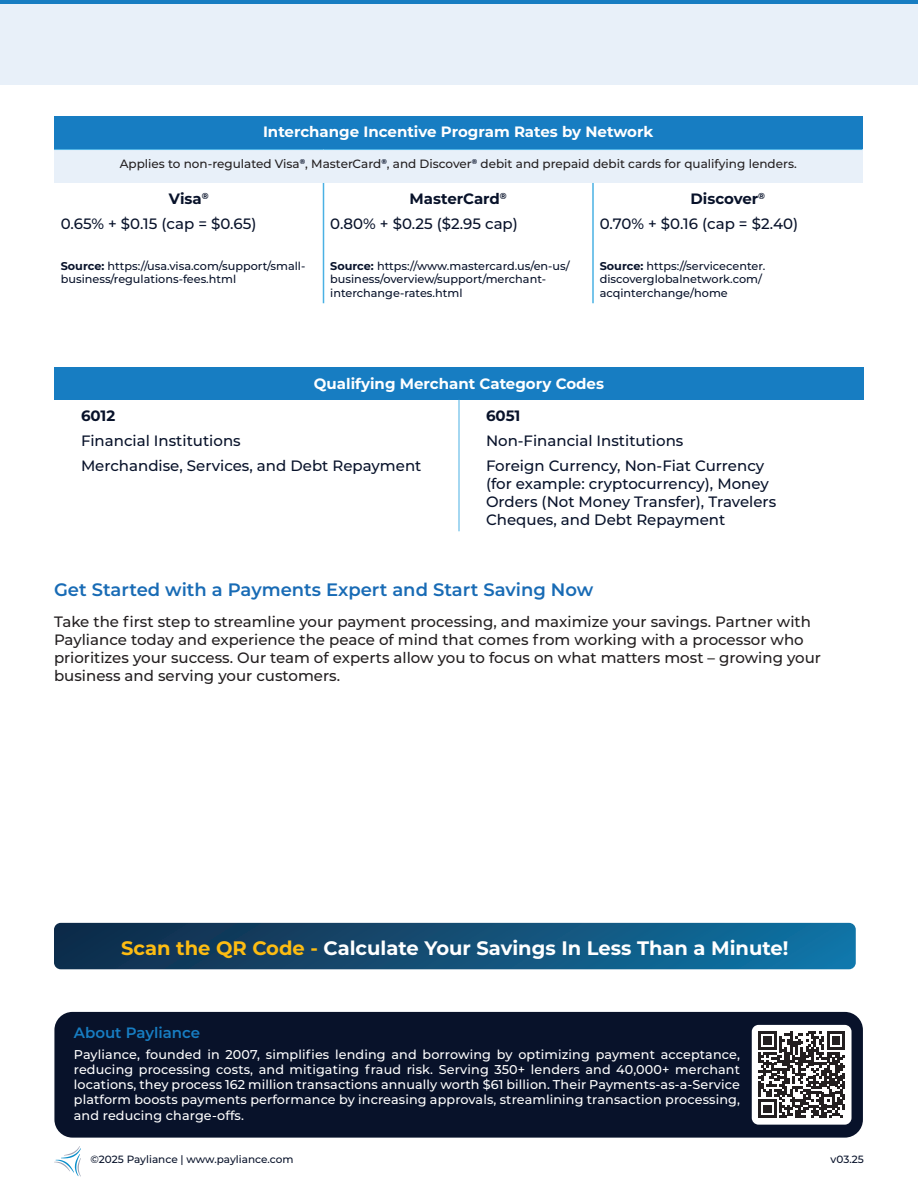
<style>
.page{position:relative;width:918px;height:1188px;background:#fff}
.page>*{position:absolute;margin:0;border:0;box-sizing:border-box;transform-origin:0 0}
.t1{font:700 19.5px "Montserrat";color:#fff}
.t2{font:600 18px "Montserrat";color:#186bb5}
.t3{font:500 15px/24.8px "Montserrat";color:#08122a}
.t4{font:500 15px/18px "Montserrat";color:#231f20}
.t5{font:700 15px "Montserrat";color:#fff}
.t6{font:600 15px "Montserrat";color:#177dc2}
.t7{font:700 15px "Montserrat";color:#08122a}
.t8{font:500 12.75px/15.3px "Montserrat";letter-spacing:.01em;color:#fff;text-align:justify}
.t9{font:500 12px "Montserrat";color:#231f20}
.t10{font:500 11.25px/13.5px "Montserrat";color:#08122a}
.t11{font:500 10.5px "Montserrat";color:#08122a}
.s1{font-weight:700}
.s2{color:#fdbc12}
</style>
<div class="page">
<svg style="left:54px;top:1146px;width:27px;height:31px"></svg>
<hr style="left:0;top:0;width:918px;height:4px;background:#177dc2">
<div style="left:54px;top:116px;width:808px;height:34px;background:#177dc2"></div>
<div style="left:54px;top:150px;width:808px;height:33px;background:#e8f0f9"></div>
<hr style="left:54px;top:149px;width:270px;height:1px;background:#4ab1e4">
<hr style="left:324px;top:149px;width:269px;height:1px;background:#4ab1e4">
<hr style="left:593px;top:149px;width:270px;height:1px;background:#4ab1e4">
<hr style="left:323px;top:183px;width:1px;height:120px;background:#4ab1e4">
<hr style="left:592px;top:183px;width:2px;height:120px;background:#4ab1e4">
<div style="left:54px;top:367px;width:810px;height:33px;background:#177dc2"></div>
<hr style="left:459px;top:400px;width:1px;height:131px;background:#4ab1e4">
<div style="left:0;top:4px;width:918px;height:82px;background:#e8f0f9"></div>
<div style="left:54px;top:1012px;width:809px;height:126px;background:#08122a"></div>
<svg style="left:758px;top:1031px;width:87px;height:87px"></svg>
<svg style="left:54px;top:923px;width:802px;height:46px;background:#114f76"></svg>
<p class="t5" style="left:263px;top:121px;width:392px">Interchange Incentive Program Rates by Network</p>
<p class="t9" style="left:120px;top:155px;width:679px">Applies to non-regulated Visa<sup>®</sup>, MasterCard<sup>®</sup>, and Discover<sup>®</sup> debit and prepaid debit cards for qualifying lenders.</p>
<p class="t3" style="left:61px;top:186px;width:197px;text-indent:108px"><span class="s1">Visa</span><sup>®<br></sup>0.65% + $0.15 (cap = $0.65)</p>
<p class="t10" style="left:61px;top:258px;width:246px"><span class="s1">Source:</span> https://usa.visa.com/support/small&shy;business/regulations-fees.html</p>
<p class="t3" style="left:600px;top:186px;width:200px;text-indent:91px"><span class="s1">Discover</span><sup>®<br></sup>0.70% + $0.16 (cap = $2.40)</p>
<p class="t10" style="left:600px;top:258px;width:167px"><span class="s1">Source:</span> https://servicecenter. discoverglobalnetwork.com/ acqinterchange/home</p>
<p class="t3" style="left:330px;top:186px;width:189px;text-indent:79px"><span class="s1">MasterCard</span><sup>®<br></sup>0.80% + $0.25 ($2.95 cap)</p>
<p class="t10" style="left:330px;top:258px;width:241px"><span class="s1">Source:</span> https://www.mastercard.us/en-us/ business/overview/support/merchant&shy;interchange-rates.html</p>
<p class="t5" style="left:314px;top:373px;width:292px">Qualifying Merchant Category Codes</p>
<p class="t7" style="left:81px;top:405px;width:36px">6012</p>
<p class="t3" style="left:81px;top:428px;width:342px">Financial Institutions<br>Merchandise, Services, and Debt Repayment</p>
<p class="t7" style="left:486px;top:405px;width:36px">6051</p>
<p class="t3" style="left:486px;top:428px;width:280px">Non-Financial Institutions<br>Foreign Currency, Non-Fiat Currency</p>
<p class="t3" style="left:486px;top:474px;width:292px;line-height:18px">(for example: cryptocurrency), Money<br>Orders (Not Money Transfer), Travelers<br>Cheques, and Debt Repayment</p>
<h2 class="t2" style="left:54px;top:576px;width:541px">Get Started with a Payments Expert and Start Saving Now</h2>
<p class="t4" style="left:54px;top:612px;width:769px">Take the first step to streamline your payment processing, and maximize your savings. Partner with Payliance today and experience the peace of mind that comes from working with a processor who prioritizes your success. Our team of experts allow you to focus on what matters most – growing your business and serving your customers.</p>
<h1 class="t1" style="left:121px;top:934px;width:669px"><span class="s2">Scan the QR Code -</span> Calculate Your Savings In Less Than a Minute!</h1>
<p class="t6" style="left:74px;top:1022px;width:128px">About Payliance</p>
<p class="t8" style="left:74px;top:1046px;width:668px">Payliance, founded in 2007, simplifies lending and borrowing by optimizing payment acceptance, reducing processing costs, and mitigating fraud risk. Serving 350+ lenders and 40,000+ merchant locations, they process 162 million transactions annually worth $61 billion. Their Payments-as-a-Service platform boosts payments performance by increasing approvals, streamlining transaction processing, and reducing charge-offs.</p>
<p class="t11" style="left:91px;top:1152px;width:205px">©2025 Payliance | www.payliance.com</p>
<p class="t11" style="left:831px;top:1152px;width:35px">v03.25</p>
</div>
